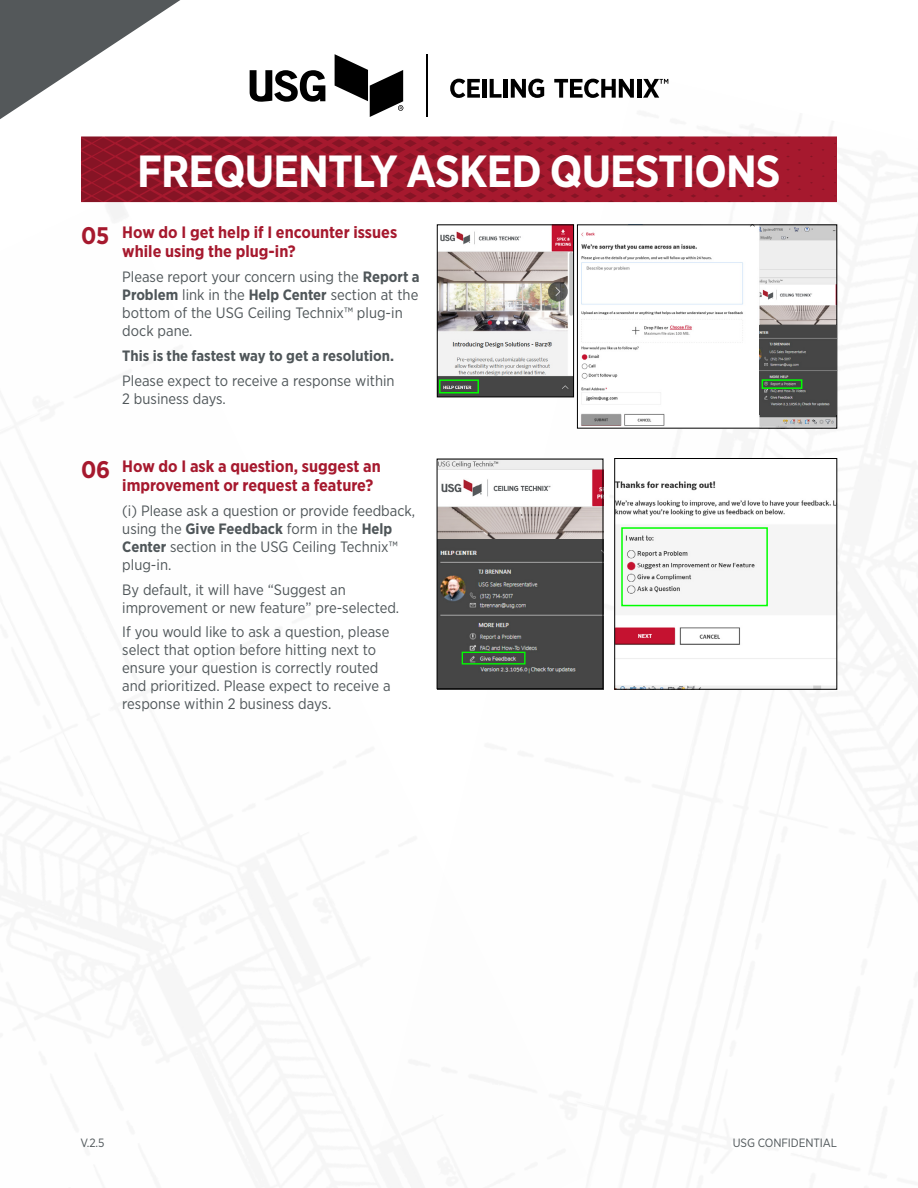
<style>
.page{position:relative;width:918px;height:1188px;background:#fff}
.page>*{position:absolute;margin:0;border:0;box-sizing:border-box;transform-origin:0 0}
.t1{font:700 45px "Gotham Narrow";letter-spacing:-.02em;color:#fff}
.t2{font:700 16.5px/19.5px "Gotham Narrow";color:#a6192e}
.t3{font:15px/18px "Gotham Narrow";color:#4f5659}
.t4{font:700 15px "Gotham Narrow";color:#4f5659}
.t5{font:12px "Gotham Narrow";letter-spacing:-.01em;color:#4f5659}
.s1{font-size:24px}
.s2{font-weight:700}
</style>
<div class="page">
<img style="left:358px;top:73px;width:530px;height:1084px">
<div style="left:81px;top:136px;width:756px;height:66px;background:#a6192e"></div>
<svg style="left:81px;top:136px;width:615px;height:66px"></svg>
<svg style="left:702px;top:136px;width:18px;height:66px"></svg>
<svg style="left:0;top:0;width:180px;height:119px"></svg>
<svg style="left:250px;top:70px;width:75px;height:32px"></svg>
<svg style="left:335px;top:54px;width:68px;height:63px"></svg>
<svg style="left:450px;top:79px;width:30px;height:19px"></svg>
<hr style="left:482px;top:79px;width:4px;height:19px;background:#000">
<svg style="left:490px;top:79px;width:12px;height:19px"></svg>
<hr style="left:504px;top:79px;width:4px;height:19px;background:#000">
<svg style="left:511px;top:79px;width:33px;height:19px"></svg>
<svg style="left:554px;top:79px;width:80px;height:19px"></svg>
<hr style="left:637px;top:79px;width:4px;height:19px;background:#000">
<svg style="left:643px;top:79px;width:25px;height:19px"></svg>
<hr style="left:427px;top:54px;width:1px;height:63px;background:#000">
<img style="left:439px;top:459px;width:165px;height:230px">
<img style="left:617px;top:460px;width:218px;height:227px">
<div style="left:621px;top:527px;width:147px;height:79px;border:2px solid #0f0"></div>
<div style="left:462px;top:652px;width:64px;height:13px;border:1px solid #0f0"></div>
<div style="left:437px;top:459px;width:166px;height:230px;border:1px solid #000"></div>
<img style="left:579px;top:227px;width:256px;height:199px">
<img style="left:759px;top:325px;width:78px;height:90px">
<img style="left:439px;top:227px;width:133px;height:168px">
<div style="left:437px;top:225px;width:137px;height:172px;border:1px solid #000"></div>
<div style="left:439px;top:379px;width:40px;height:14px;border:2px solid #0f0"></div>
<div style="left:762px;top:379px;width:40px;height:10px;border:2px solid #0f0"></div>
<h1 class="t1" style="left:137px;top:143px;width:645px">FREQUENTLY ASKED QUESTIONS</h1>
<p class="t2" style="left:122px;top:222px;width:276px;text-indent:-41px"><span class="s1">05</span> How do I get help if I encounter issues while using the plug-in?</p>
<p class="t3" style="left:122px;top:268px;width:299px">Please report your concern using the <span class="s2">Report a Problem</span> link in the <span class="s2">Help Center</span> section at the bottom of the USG Ceiling Technix™ plug-in dock pane.</p>
<p class="t4" style="left:122px;top:346px;width:273px">This is the fastest way to get a resolution.</p>
<p class="t3" style="left:122px;top:371px;width:274px">Please expect to receive a response within<br>2 business days.</p>
<p class="t2" style="left:122px;top:456px;width:260px;text-indent:-41px"><span class="s1">06</span> How do I ask a question, suggest an improvement or request a feature?</p>
<p class="t3" style="left:122px;top:501px;width:295px">(i) Please ask a question or provide feedback, using the <span class="s2">Give Feedback</span> form in the <span class="s2">Help Center</span> section in the USG Ceiling Technix™ plug-in.</p>
<p class="t3" style="left:122px;top:580px;width:279px">By default, it will have “Suggest an improvement or new feature” pre-selected.</p>
<p class="t3" style="left:122px;top:623px;width:270px">If you would like to ask a question, please select that option before hitting next to ensure your question is correctly routed and prioritized. Please expect to receive a response within 2 business days.</p>
<p class="t5" style="left:80px;top:1135px;width:25px">V.2.5</p>
<p class="t5" style="left:733px;top:1135px;width:106px">USG CONFIDENTIAL</p>
</div>
